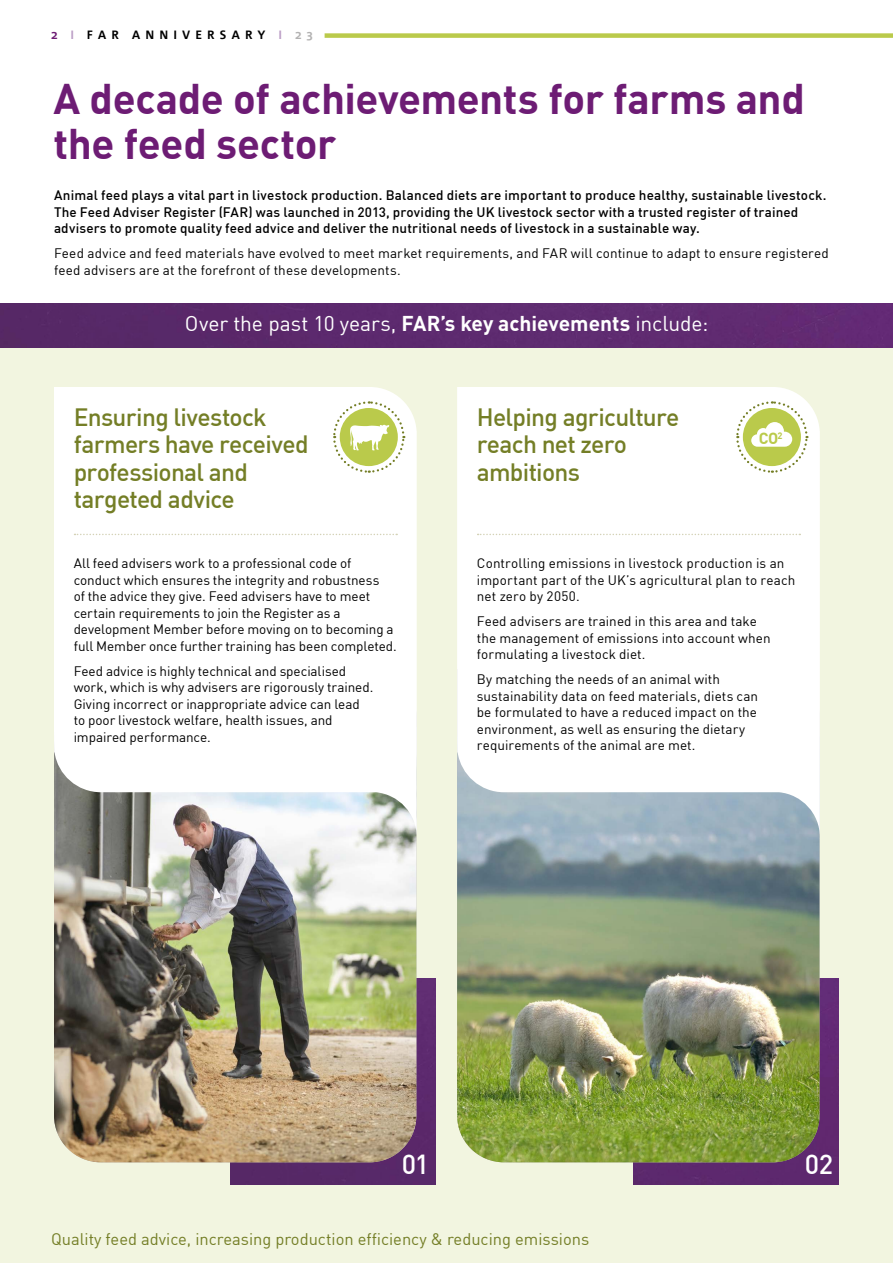
<style>
.page{position:relative;width:893px;height:1263px;background:#fff}
.page>*{position:absolute;margin:0;border:0;box-sizing:border-box;transform-origin:0 0}
.t1{font:700 42px/45px "DINOT";letter-spacing:-.01em;color:#6d1c74}
.t2{font:500 27px "DINOT";color:#fff}
.t3{font:500 24.6px/27.3px "DINOT";letter-spacing:-.03em;color:#747e26}
.t4{font:21px "DINOT";letter-spacing:-.005em;color:#fff}
.t5{font:16.5px "DINOT";color:#747e26}
.t6{font:700 15.9px "DINOT";color:#baca4b}
.t7{font:13.5px/16.5px "DINOT";letter-spacing:.005em;color:#000}
.t8{font:500 13.5px/16.5px "DINOT";letter-spacing:.01em;color:#000}
.t9{font:700 12px "Corpid Office";letter-spacing:.415em;color:#000}
.s1{color:#6d1c74}
.s2{color:#bc9fc6}
.s3{color:#b3b2b2}
.s4{font-weight:700}
</style>
<div class="page">
<div style="left:0;top:326px;width:893px;height:937px;background:#f2f5e0"></div>
<img style="left:0;top:303px;width:893px;height:45px">
<img style="left:230px;top:978px;width:206px;height:206px">
<img style="left:54px;top:839px;width:362px;height:323px">
<svg style="left:54px;top:387px;width:363px;height:452px;background:#f7f7f7"></svg>
<svg style="left:332px;top:400px;width:74px;height:74px;background:#e0e6b4"></svg>
<svg style="left:75px;top:534px;width:322px;height:1px"></svg>
<img style="left:633px;top:978px;width:206px;height:206px">
<img style="left:457px;top:839px;width:362px;height:323px">
<svg style="left:457px;top:387px;width:363px;height:452px;background:#f4f7f8"></svg>
<svg style="left:478px;top:534px;width:322px;height:1px"></svg>
<div style="left:325px;top:33px;width:568px;height:5px;background:#baca4b"></div>
<svg style="left:735px;top:400px;width:74px;height:74px;background:#e1e7b8"></svg>
<p class="t9" style="left:51px;top:28px;width:264px"><span class="s1">2</span> <span class="s2">I</span> FAR ANNIVERSARY <span class="s2">I</span> <span class="s3">23</span></p>
<h1 class="t1" style="left:54px;top:75px;width:753px">A decade of achievements for farms and the feed sector</h1>
<p class="t8" style="left:54px;top:187px;width:774px">Animal feed plays a vital part in livestock production. Balanced diets are important to produce healthy, sustainable livestock.<br>The Feed Adviser Register (FAR) was launched in 2013, providing the UK livestock sector with a trusted register of trained advisers to promote quality feed advice and deliver the nutritional needs of livestock in a sustainable way.</p>
<p class="t7" style="left:54px;top:245px;width:776px">Feed advice and feed materials have evolved to meet market requirements, and FAR will continue to adapt to ensure registered feed advisers are at the forefront of these developments.</p>
<h3 class="t4" style="left:185px;top:310px;width:525px">Over the past 10 years, <span class="s4">FAR’s key achievements</span> include:</h3>
<h3 class="t3" style="left:74px;top:403px;width:236px">Ensuring livestock farmers have received professional and targeted advice</h3>
<h3 class="t3" style="left:477px;top:403px;width:204px">Helping agriculture reach net zero ambitions</h3>
<p class="t6" style="left:759px;top:428px;width:25px">CO<sup>2</sup></p>
<p class="t7" style="left:74px;top:555px;width:325px">All feed advisers work to a professional code of conduct which ensures the integrity and robustness<br>of the advice they give. Feed advisers have to meet certain requirements to join the Register as a development Member before moving on to becoming a full Member once further training has been completed.</p>
<p class="t7" style="left:74px;top:663px;width:301px">Feed advice is highly technical and specialised work, which is why advisers are rigorously trained.<br>Giving incorrect or inappropriate advice can lead to poor livestock welfare, health issues, and impaired performance.</p>
<p class="t7" style="left:477px;top:555px;width:320px">Controlling emissions in livestock production is an important part of the UK’s agricultural plan to reach net zero by 2050.</p>
<p class="t7" style="left:477px;top:613px;width:295px">Feed advisers are trained in this area and take the management of emissions into account when formulating a livestock diet.</p>
<p class="t7" style="left:477px;top:671px;width:283px">By matching the needs of an animal with sustainability data on feed materials, diets can be formulated to have a reduced impact on the environment, as well as ensuring the dietary requirements of the animal are met.</p>
<h2 class="t2" style="left:402px;top:1147px;width:29px">01</h2>
<p class="t5" style="left:51px;top:1228px;width:540px">Quality feed advice, increasing production efficiency &amp; reducing emissions</p>
<h2 class="t2" style="left:805px;top:1147px;width:30px">02</h2>
</div>
